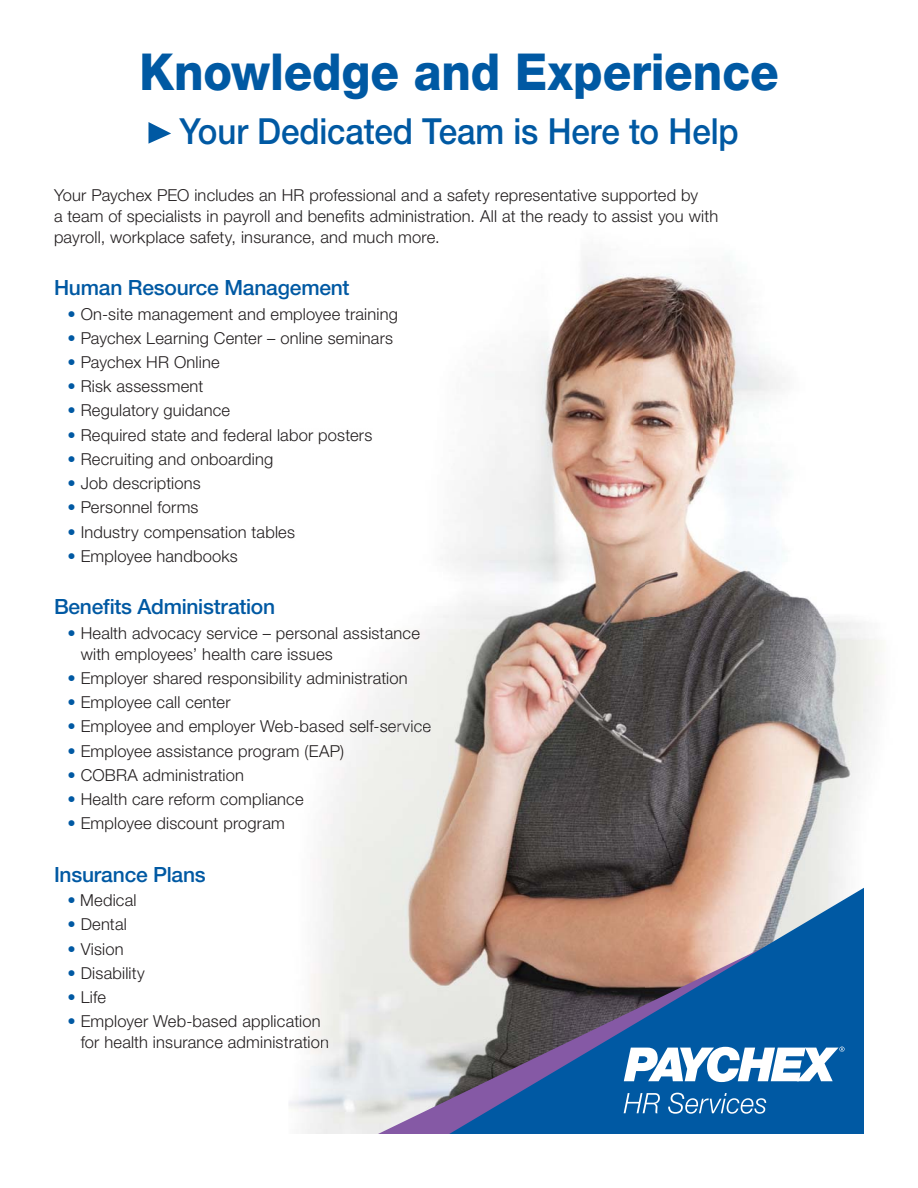
<style>
.page{position:relative;width:918px;height:1188px;background:#fff}
.page>*{position:absolute;margin:0;border:0;box-sizing:border-box;transform-origin:0 0}
.t1{font:800 51px "Helvetica Neue LT Pro";color:#0059a3;scale:.92 1}
.t2{font:500 36px "Helvetica Neue LT Pro";color:#0059a3;scale:.92 1}
.t3{font:500 21px "Helvetica Neue LT Pro";letter-spacing:-.01em;color:#0059a3}
.t4{font:300 16.5px/21px "Helvetica Neue LT Pro";letter-spacing:.01em;color:#231f20}
.s1{color:#0059a3}
.s2{color:#221f1f}
.s3{color:#211d1e}
.s4{color:#221e1f}
.s5{color:#211d1d}
.s6{color:#201c1d}
.s7{color:#201d1e}
.s8{color:#1e1b1c}
.s9{color:#1e1a1c}
.s10{color:#1f1b1c}
</style>
<div class="page">
<img style="left:289px;top:256px;width:593px;height:878px">
<img style="left:289px;top:280px;width:61px;height:20px">
<img style="left:289px;top:307px;width:109px;height:16px">
<img style="left:289px;top:332px;width:104px;height:15px">
<img style="left:289px;top:429px;width:83px;height:15px">
<img style="left:289px;top:526px;width:6px;height:15px">
<img style="left:289px;top:627px;width:131px;height:15px">
<img style="left:289px;top:648px;width:44px;height:15px">
<img style="left:289px;top:672px;width:118px;height:15px">
<img style="left:289px;top:721px;width:142px;height:15px">
<img style="left:289px;top:745px;width:55px;height:15px">
<img style="left:289px;top:793px;width:14px;height:15px">
<img style="left:289px;top:1016px;width:32px;height:14px">
<img style="left:289px;top:1037px;width:40px;height:12px">
<svg style="left:148px;top:122px;width:23px;height:22px"></svg>
<svg style="left:378px;top:916px;width:71px;height:218px;background:#d7cdce"></svg>
<svg style="left:449px;top:888px;width:415px;height:246px;background:#5c7392"></svg>
<svg style="left:624px;top:1047px;width:221px;height:35px"></svg>
<svg style="left:624px;top:1093px;width:36px;height:20px"></svg>
<svg style="left:668px;top:1093px;width:98px;height:21px;background:#397eb7"></svg>
<h1 class="t1" style="left:140px;top:54px;width:696px">Knowledge and Experience</h1>
<h2 class="t2" style="left:179px;top:119px;width:609px">Your Dedicated Team is Here to Help</h2>
<p class="t4" style="left:54px;top:186px;width:666px">Your Paychex PEO includes an HR professional and a safety representative supported by<br>a team of specialists in payroll and benefits administration. All at the ready to assist you with payroll, workplace safety, insurance, and much more.</p>
<p class="t3" style="left:54px;top:280px;width:297px">Human Resource Management</p>
<p class="t4" style="left:68px;top:305px;width:332px"><span class="s1">•</span> On-site management and employee training</p>
<p class="t4" style="left:68px;top:329px;width:327px"><span class="s1">•</span> Paychex Learning Center – online seminars</p>
<p class="t4" style="left:68px;top:353px;width:154px"><span class="s1">•</span> Paychex HR Online</p>
<p class="t4" style="left:68px;top:377px;width:137px"><span class="s1">•</span> Risk assessment</p>
<p class="t4" style="left:68px;top:402px;width:164px"><span class="s1">•</span> Regulatory guidance</p>
<p class="t4" style="left:68px;top:426px;width:306px"><span class="s1">•</span> Required state and federal labor posters</p>
<p class="t4" style="left:68px;top:450px;width:207px"><span class="s1">•</span> Recruiting and onboarding</p>
<p class="t4" style="left:68px;top:474px;width:135px"><span class="s1">•</span> Job descriptions</p>
<p class="t4" style="left:68px;top:499px;width:133px"><span class="s1">•</span> Personnel forms</p>
<p class="t4" style="left:68px;top:523px;width:229px"><span class="s1">•</span> Industry compensation tables</p>
<p class="t4" style="left:68px;top:547px;width:172px"><span class="s1">•</span> Employee handbooks</p>
<p class="t3" style="left:54px;top:599px;width:223px">Benefits Administration</p>
<p class="t4" style="left:81px;top:624px;width:341px;text-indent:-13px"><span class="s1">•</span> Health advocacy service – personal assista<span class="s2">nc</span><span class="s3">e </span>with employees’ health care issues</p>
<p class="t4" style="left:68px;top:669px;width:342px"><span class="s1">•</span> Employer shared responsibility administ<span class="s4">ra</span><span class="s5">ti</span><span class="s6">on</span></p>
<p class="t4" style="left:68px;top:693px;width:165px"><span class="s1">•</span> Employee call center</p>
<p class="t4" style="left:68px;top:717px;width:365px"><span class="s1">•</span> Employee and employer Web-based <span class="s3">s</span><span class="s7">el</span><span class="s6">f-</span><span class="s8">servic</span><span class="s9">e</span></p>
<p class="t4" style="left:68px;top:742px;width:278px"><span class="s1">•</span> Employee assistance program (EA<span class="s4">P)</span></p>
<p class="t4" style="left:68px;top:766px;width:178px"><span class="s1">•</span> COBRA administration</p>
<p class="t4" style="left:68px;top:790px;width:238px"><span class="s1">•</span> Health care reform compliance</p>
<p class="t4" style="left:68px;top:814px;width:219px"><span class="s1">•</span> Employee discount program</p>
<p class="t3" style="left:54px;top:867px;width:153px">Insurance Plans</p>
<p class="t4" style="left:68px;top:891px;width:71px"><span class="s1">•</span> Medical</p>
<p class="t4" style="left:68px;top:915px;width:61px"><span class="s1">•</span> Dental</p>
<p class="t4" style="left:68px;top:940px;width:58px"><span class="s1">•</span> Vision</p>
<p class="t4" style="left:68px;top:964px;width:79px"><span class="s1">•</span> Disability</p>
<p class="t4" style="left:68px;top:988px;width:40px"><span class="s1">•</span> Life</p>
<p class="t4" style="left:81px;top:1012px;width:250px;text-indent:-13px"><span class="s1">•</span> Employer Web-based applicati<span class="s4">on </span>for health insurance administrat<span class="s3">io</span><span class="s10">n</span></p>
</div>
